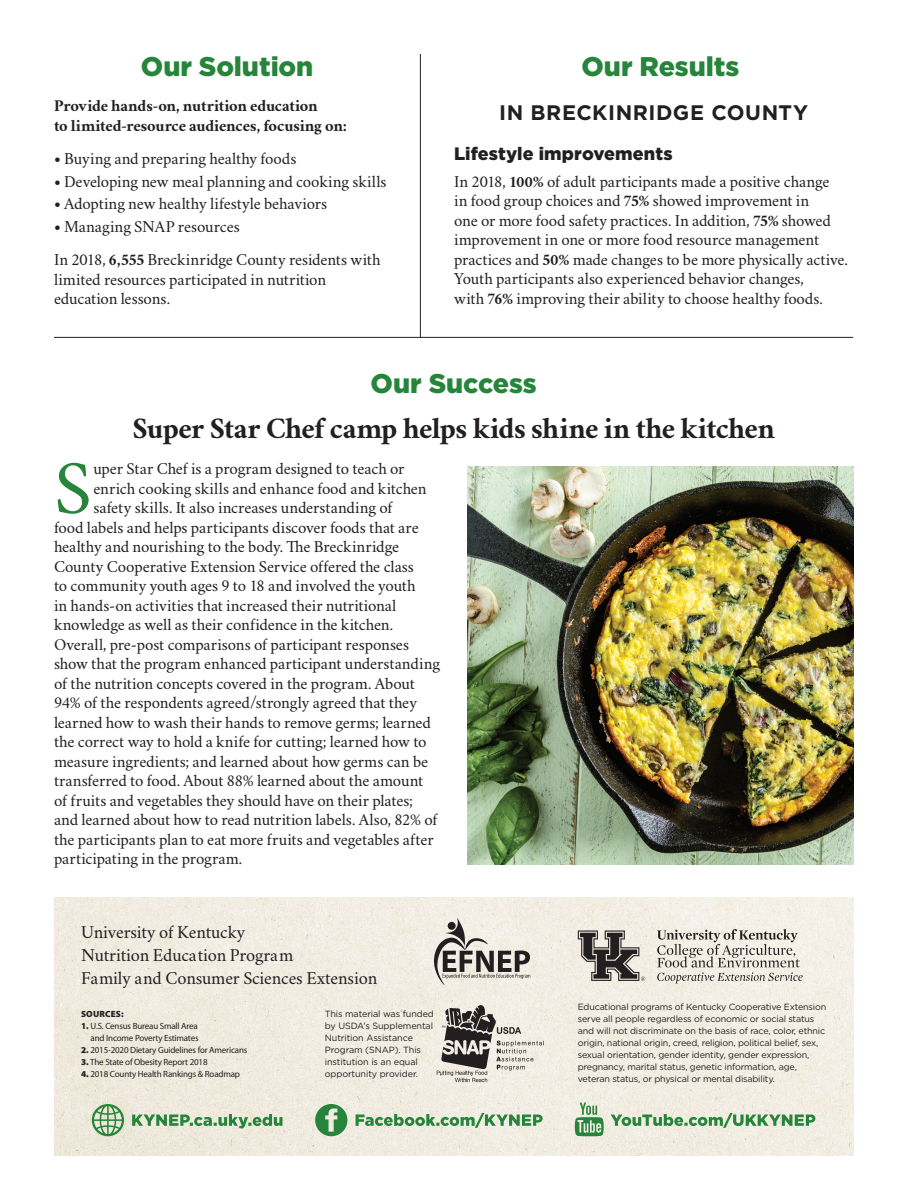
<style>
.page{position:relative;width:918px;height:1188px;background:#fff}
.page>*{position:absolute;margin:0;border:0;box-sizing:border-box;transform-origin:0 0}
.Body{font:75.45px "Crimson";color:#26853b}
.Headline{font:700 30px "Crimson";letter-spacing:-.02em;color:#231f20}
.Section_Heading{font:900 27px "Gotham";color:#26853b}
.Body_Front{font:700 21px "Gotham";letter-spacing:.025em;color:#231f20}
.Body-2{font:18px "Crimson";letter-spacing:-.01em;color:#231f20}
.Subhead{font:900 18px "Gotham";letter-spacing:.005em;color:#231f20}
.Body-3{font:16.5px "Crimson";letter-spacing:-.01em;color:#231f20}
.Body_Front-2{font:16.5px/19.5px "Crimson";letter-spacing:-.01em;color:#231f20}
.Body_Front-3{font:700 16.5px/19.5px "Crimson";letter-spacing:-.01em;color:#231f20}
.t1{font:9px/12px "Gotham";letter-spacing:-.02em;color:#231f20}
.Sources{font:9px/12px "Myriad Pro";letter-spacing:-.02em;color:#231f20;text-align:right}
.Sources-2{font:900 9px "Myriad Pro";letter-spacing:.02em;color:#231f20}
.s1{font-weight:700}
.s2{font-weight:900}
</style>
<div class="page">
<img style="left:54px;top:897px;width:799px;height:259px">
<hr style="left:420px;top:54px;width:1px;height:283px;background:#231f20">
<hr style="left:54px;top:337px;width:799px;height:1px;background:#231f20">
<svg style="left:578px;top:931px;width:67px;height:50px;background:#8c8883"></svg>
<svg style="left:657px;top:929px;width:146px;height:54px;background:#cdc9c1"></svg>
<svg style="left:437px;top:1005px;width:107px;height:77px;background:#b7b3ac"></svg>
<svg style="left:315px;top:1104px;width:32px;height:32px"></svg>
<svg style="left:356px;top:1113px;width:187px;height:15px;background:#a1c4a0"></svg>
<svg style="left:92px;top:1104px;width:32px;height:32px"></svg>
<svg style="left:132px;top:1114px;width:150px;height:14px;background:#9bbf99"></svg>
<svg style="left:611px;top:1113px;width:204px;height:15px;background:#a2c4a0"></svg>
<svg style="left:575px;top:1103px;width:29px;height:33px"></svg>
<svg style="left:434px;top:917px;width:96px;height:68px;background:#bebab3"></svg>
<img style="left:467px;top:466px;width:386px;height:398px">
<p class="Section_Heading" style="left:141px;top:47px;width:174px">Our Solution</p>
<p class="Section_Heading" style="left:581px;top:47px;width:159px">Our Results</p>
<p class="Body_Front-3" style="left:54px;top:96px;width:295px">Provide hands-on, nutrition education<br>to limited-resource audiences, focusing on:</p>
<p class="Body_Front-2" style="left:54px;top:148px;width:244px"><span class="s1">•</span> Buying and preparing healthy foods</p>
<p class="Body_Front-2" style="left:54px;top:170px;width:334px"><span class="s1">•</span> Developing new meal planning and cooking skills</p>
<p class="Body_Front-2" style="left:54px;top:193px;width:275px"><span class="s1">•</span> Adopting new healthy lifestyle behaviors</p>
<p class="Body_Front-2" style="left:54px;top:216px;width:187px"><span class="s1">•</span> Managing SNAP resources</p>
<p class="Body_Front-2" style="left:54px;top:249px;width:328px">In 2018, <span class="s1">6,555</span> Breckinridge County residents with limited resources participated in nutrition education lessons.</p>
<p class="Body_Front" style="left:499px;top:99px;width:311px">IN BRECKINRIDGE COUNTY</p>
<p class="Subhead" style="left:454px;top:142px;width:220px">Lifestyle improvements</p>
<p class="Body_Front-2" style="left:454px;top:170px;width:395px">In 2018, <span class="s1">100%</span> of adult participants made a positive change<br>in food group choices and <span class="s1">75%</span> showed improvement in<br>one or more food safety practices. In addition, <span class="s1">75%</span> showed improvement in one or more food resource management practices and <span class="s1">50%</span> made changes to be more physically active.<br>Youth participants also experienced behavior changes,<br>with <span class="s1">76%</span> improving their ability to choose healthy foods.</p>
<p class="Section_Heading" style="left:371px;top:364px;width:167px">Our Success</p>
<p class="Headline" style="left:132px;top:406px;width:644px">Super Star Chef camp helps kids shine in the kitchen</p>
<p class="Body" style="left:54px;top:437px;width:39px">S</p>
<p class="Body-3" style="left:93px;top:457px;width:313px">uper Star Chef is a program designed to teach or</p>
<p class="Body-3" style="left:93px;top:477px;width:335px">enrich cooking skills and enhance food and kitchen</p>
<p class="Body-3" style="left:93px;top:496px;width:301px">safety skills. It also increases understanding of</p>
<p class="Body-3" style="left:54px;top:516px;width:366px">food labels and helps participants discover foods that are</p>
<p class="Body-3" style="left:54px;top:535px;width:347px">healthy and nourishing to the body. The Breckinridge</p>
<p class="Body-3" style="left:54px;top:555px;width:361px">County Cooperative Extension Service offered the class</p>
<p class="Body-3" style="left:54px;top:574px;width:363px">to community youth ages 9 to 18 and involved the youth</p>
<p class="Body-3" style="left:54px;top:594px;width:344px">in hands-on activities that increased their nutritional</p>
<p class="Body-3" style="left:54px;top:613px;width:341px">knowledge as well as their confidence in the kitchen.</p>
<p class="Body-3" style="left:54px;top:633px;width:357px">Overall, pre-post comparisons of participant responses</p>
<p class="Body-3" style="left:54px;top:652px;width:388px">show that the program enhanced participant understanding</p>
<p class="Body-3" style="left:54px;top:672px;width:362px">of the nutrition concepts covered in the program. About</p>
<p class="Body-3" style="left:54px;top:691px;width:365px">94% of the respondents agreed/strongly agreed that they</p>
<p class="Body-3" style="left:54px;top:711px;width:379px">learned how to wash their hands to remove germs; learned</p>
<p class="Body-3" style="left:54px;top:730px;width:374px">the correct way to hold a knife for cutting; learned how to</p>
<p class="Body-3" style="left:54px;top:750px;width:376px">measure ingredients; and learned about how germs can be</p>
<p class="Body-3" style="left:54px;top:769px;width:371px">transferred to food. About 88% learned about the amount</p>
<p class="Body-3" style="left:54px;top:789px;width:361px">of fruits and vegetables they should have on their plates;</p>
<p class="Body-3" style="left:54px;top:808px;width:385px">and learned about how to read nutrition labels. Also, 82% of</p>
<p class="Body-3" style="left:54px;top:828px;width:381px">the participants plan to eat more fruits and vegetables after</p>
<p class="Body-3" style="left:54px;top:847px;width:190px">participating in the program.</p>
<p class="Body-2" style="left:81px;top:920px;width:166px">University of Kentucky</p>
<p class="Body-2" style="left:81px;top:943px;width:214px">Nutrition Education Program</p>
<p class="Body-2" style="left:81px;top:966px;width:298px">Family and Consumer Sciences Extension</p>
<p class="Sources-2" style="left:81px;top:1009px;width:44px">SOURCES:</p>
<p class="Sources" style="left:81px;top:1020px;width:119px"><span class="s2">1.</span> U.S. Census Bureau Small Area and Income Poverty Estimates</p>
<p class="Sources" style="left:81px;top:1044px;width:168px"><span class="s2">2.</span> 2015-2020 Dietary Guidelines for Americans</p>
<p class="Sources" style="left:81px;top:1056px;width:128px"><span class="s2">3.</span> The State of Obesity Report 2018</p>
<p class="Sources" style="left:81px;top:1068px;width:161px"><span class="s2">4.</span> 2018 County Health Rankings &amp; Roadmap</p>
<p class="t1" style="left:325px;top:1008px;width:111px">This material was funded by USDA’s Supplemental<br>Nutrition Assistance<br>Program (SNAP). This institution is an equal opportunity provider.</p>
<p class="t1" style="left:578px;top:1001px;width:250px">Educational programs of Kentucky Cooperative Extension serve all people regardless of economic or social status and will not discriminate on the basis of race, color, ethnic origin, national origin, creed, religion, political belief, sex, sexual orientation, gender identity, gender expression, pregnancy, marital status, genetic information, age, veteran status, or physical or mental disability.</p>
</div>
